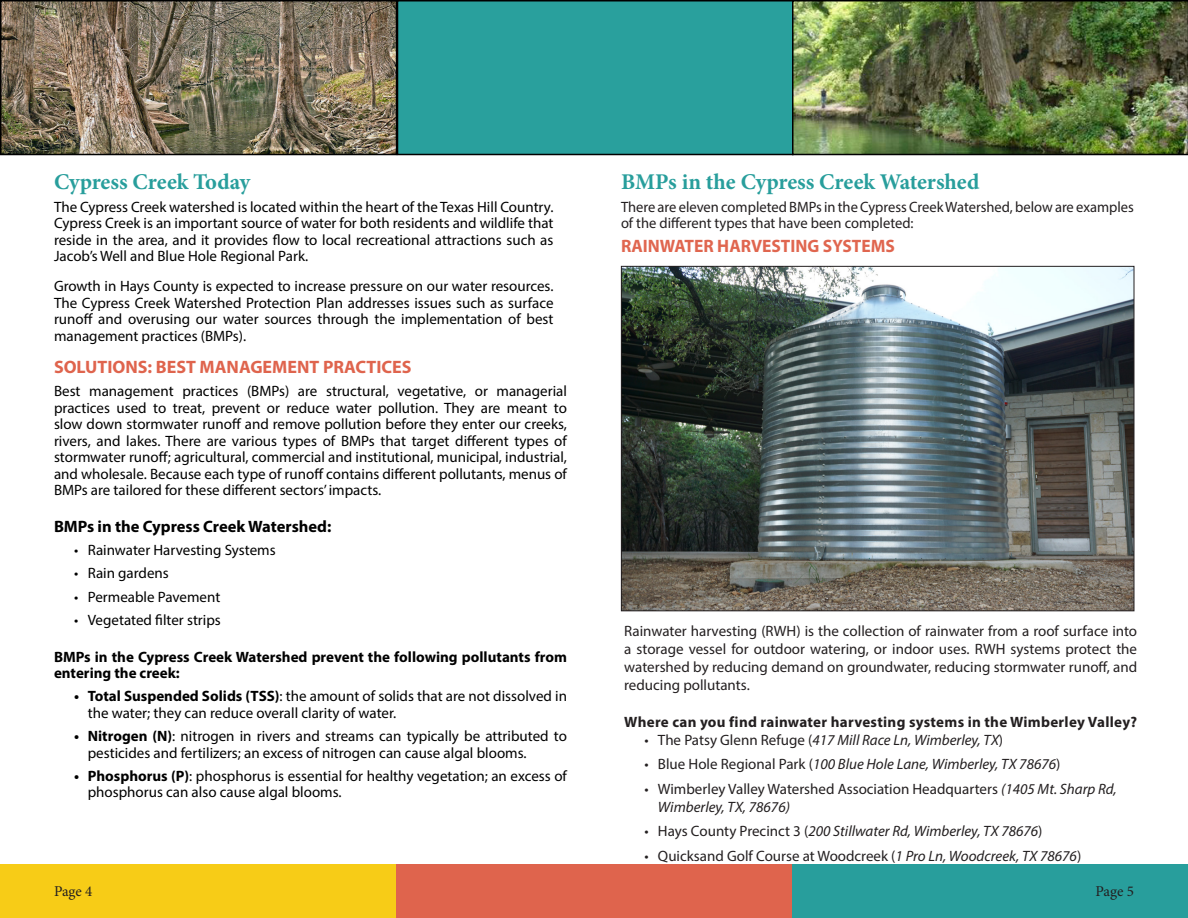
<style>
.page{position:relative;width:1188px;height:918px;background:#fff}
.page>*{position:absolute;margin:0;border:0;box-sizing:border-box;transform-origin:0 0}
.t1{font:700 22.5px "Minion Pro";color:#289e9c}
.t2{font:700 18px "Myriad Pro";color:#df644d}
.t3{font:700 18px "Myriad Pro";color:#e0664f}
.t4{font:700 16.5px "Myriad Pro";color:#000}
.t5{font:15px/16.5px "Myriad Pro";color:#000;text-align:justify}
.t6{font:15px/18px "Myriad Pro";color:#231f20}
.t7{font:italic 15px "Myriad Pro";color:#231f20}
.t8{font:700 15px/16.5px "Myriad Pro";color:#000}
.t9{font:700 15px "Myriad Pro";letter-spacing:.02em;color:#231f20}
.t10{font:15px "Minion Pro";letter-spacing:-.01em;color:#231f20}
.s1{font-weight:700}
.s2{font-style:normal}
.s3{font-style:italic}
</style>
<div class="page">
<div style="left:0;top:864px;width:396px;height:54px;background:#f7cc17"></div>
<div style="left:396px;top:864px;width:396px;height:54px;background:#df644d"></div>
<div style="left:792px;top:864px;width:396px;height:54px;background:#289e9c"></div>
<div style="left:398px;top:1px;width:395px;height:153px;background:#29a09d"></div>
<div style="left:397px;top:0;width:397px;height:155px;border:2px solid #000"></div>
<img style="left:623px;top:268px;width:509px;height:341px">
<img style="left:3px;top:3px;width:391px;height:149px">
<div style="left:0;top:0;width:397px;height:155px;border:2px solid #000"></div>
<img style="left:792px;top:0;width:396px;height:155px">
<p class="t1" style="left:54px;top:166px;width:198px">Cypress Creek Today</p>
<p class="t5" style="left:54px;top:198px;width:501px">The Cypress Creek watershed is located within the heart of the Texas Hill Country.<br>Cypress Creek is an important source of water for both residents and wildlife that reside in the area, and it provides flow to local recreational attractions such as Jacob’s Well and Blue Hole Regional Park.</p>
<p class="t5" style="left:54px;top:278px;width:501px">Growth in Hays County is expected to increase pressure on our water resources.<br>The Cypress Creek Watershed Protection Plan addresses issues such as surface runoff and overusing our water sources through the implementation of best management practices (BMPs).</p>
<p class="t2" style="left:54px;top:355px;width:359px">SOLUTIONS: BEST MANAGEMENT PRACTICES</p>
<p class="t5" style="left:54px;top:383px;width:515px">Best management practices (BMPs) are structural, vegetative, or managerial practices used to treat, prevent or reduce water pollution. They are meant to slow down stormwater runoff and remove pollution before they enter our creeks, rivers, and lakes. There are various types of BMPs that target different types of stormwater runoff; agricultural, commercial and institutional, municipal, industrial, and wholesale. Because each type of runoff contains different pollutants, menus of BMPs are tailored for these different sectors’ impacts.</p>
<p class="t4" style="left:54px;top:516px;width:279px">BMPs in the Cypress Creek Watershed:</p>
<p class="t5" style="left:74px;top:542px;width:203px">• Rainwater Harvesting Systems</p>
<p class="t5" style="left:74px;top:565px;width:96px">• Rain gardens</p>
<p class="t5" style="left:74px;top:588px;width:148px">• Permeable Pavement</p>
<p class="t5" style="left:74px;top:611px;width:148px">• Vegetated filter strips</p>
<p class="t8" style="left:54px;top:648px;width:514px">BMPs in the Cypress Creek Watershed prevent the following pollutants from entering the creek:</p>
<p class="t5" style="left:88px;top:688px;width:481px;text-indent:-14px"><span class="s1">• Total Suspended Solids (TSS)</span>: the amount of solids that are not dissolved in the water; they can reduce overall clarity of water.</p>
<p class="t5" style="left:88px;top:728px;width:481px;text-indent:-14px"><span class="s1">• Nitrogen (N)</span>: nitrogen in rivers and streams can typically be attributed to pesticides and fertilizers; an excess of nitrogen can cause algal blooms.</p>
<p class="t5" style="left:88px;top:767px;width:481px;text-indent:-14px"><span class="s1">• Phosphorus (P)</span>: phosphorus is essential for healthy vegetation; an excess of phosphorus can also cause algal blooms.</p>
<p class="t1" style="left:621px;top:166px;width:360px">BMPs in the Cypress Creek Watershed</p>
<p class="t6" style="left:621px;top:198px;width:515px;line-height:16.5px">There are eleven completed BMPs in the Cypress Creek Watershed, below are examples of the different types that have been completed:</p>
<p class="t3" style="left:621px;top:234px;width:275px">RAINWATER HARVESTING SYSTEMS</p>
<p class="t6" style="left:624px;top:622px;width:515px;text-align:justify">Rainwater harvesting (RWH) is the collection of rainwater from a roof surface into a storage vessel for outdoor watering, or indoor uses. RWH systems protect the watershed by reducing demand on groundwater, reducing stormwater runoff, and reducing pollutants.</p>
<p class="t9" style="left:624px;top:712px;width:515px">Where can you find rainwater harvesting systems in the Wimberley Valley?</p>
<p class="t7" style="left:644px;top:731px;width:360px"><span class="s2">• The Patsy Glenn Refuge (</span>417 Mill Race Ln, Wimberley, TX<span class="s2">)</span></p>
<p class="t7" style="left:644px;top:755px;width:418px"><span class="s2">• Blue Hole Regional Park (</span>100 Blue Hole Lane, Wimberley, TX 78676<span class="s2">)</span></p>
<p class="t6" style="left:658px;top:780px;width:460px;text-indent:-14px">• Wimberley Valley Watershed Association Headquarters <span class="s3">(1405 Mt. Sharp Rd,<br>Wimberley, TX, 78676)</span></p>
<p class="t7" style="left:644px;top:822px;width:400px"><span class="s2">• Hays County Precinct 3 (</span>200 Stillwater Rd, Wimberley, TX 78676<span class="s2">)</span></p>
<p class="t6" style="left:644px;top:847px;width:438px">• Quicksand Golf Course at Woodcreek (<span class="s3">1 Pro Ln, Woodcreek, TX 78676</span>)</p>
<p class="t10" style="left:54px;top:882px;width:40px">Page 4</p>
<p class="t10" style="left:1095px;top:882px;width:40px">Page 5</p>
</div>
